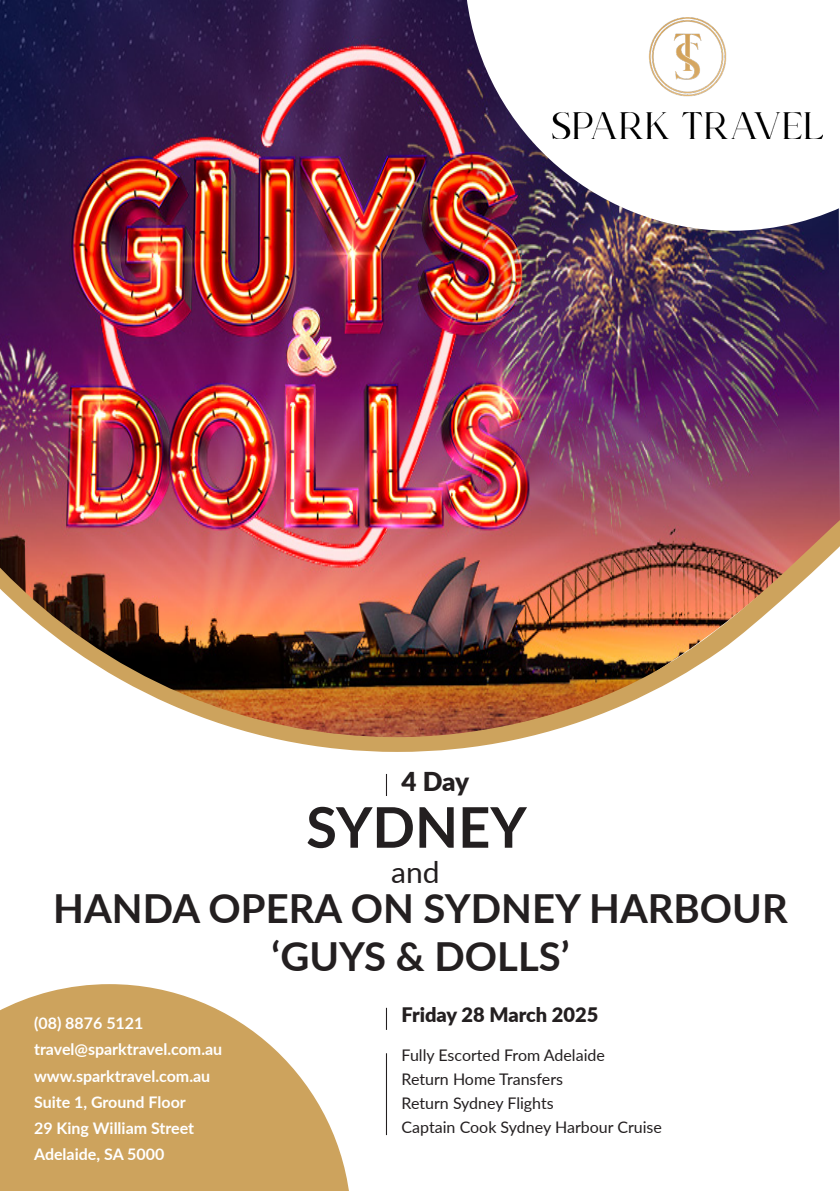
<style>
.page{position:relative;width:840px;height:1191px;background:#fff}
.page>*{position:absolute;margin:0;border:0;box-sizing:border-box;transform-origin:0 0}
.t1{font:700 56px "Lato";color:#231f20}
.t2{font:700 40px/48px "Lato";color:#231f20;text-align:center}
.Header-1{font:30px "Lato";color:#231f20}
.Header-1-2{font:900 26px "Lato";color:#231f20}
.Header-1-3{font:900 20px "Lato";color:#231f20}
.Paragraph-3{font:700 16px/26px "Lato";color:#fff}
.Paragraph-2{font:16px/24px "Lato";color:#231f20}
</style>
<div class="page">
<img style="left:0;top:0;width:839px;height:392px">
<svg style="left:0;top:984px;width:349px;height:207px;fill:#cda35d"></svg>
<svg style="left:465px;top:0;width:374px;height:231px"></svg>
<img style="left:552px;top:17px;width:269px;height:121px">
<hr style="left:386px;top:1053px;width:1px;height:82px;background:#231f20">
<svg style="left:386px;top:1007px;width:1px;height:23px"></svg>
<svg style="left:386px;top:774px;width:1px;height:22px"></svg>
<img style="left:0;top:392px;width:839px;height:360px">
<p class="Header-1-2" style="left:401px;top:762px;width:69px">4 Day</p>
<p class="t1" style="left:306px;top:786px;width:222px">SYDNEY</p>
<p class="Header-1" style="left:391px;top:851px;width:50px">and</p>
<p class="t2" style="left:53px;top:882px;width:735px">HANDA OPERA ON SYDNEY HARBOUR ‘GUYS &amp; DOLLS’</p>
<p class="Paragraph-3" style="left:34px;top:1010px;width:190px">(08) 8876 5121 travel@sparktravel.com.au www.sparktravel.com.au<br>Suite 1, Ground Floor<br>29 King William Street<br>Adelaide, SA 5000</p>
<p class="Header-1-3" style="left:401px;top:999px;width:198px">Friday 28 March 2025</p>
<p class="Paragraph-2" style="left:401px;top:1043px;width:205px">Fully Escorted From Adelaide</p>
<p class="Paragraph-2" style="left:401px;top:1067px;width:262px">Return Home Transfers<br>Return Sydney Flights<br>Captain Cook Sydney Harbour Cruise</p>
</div>
